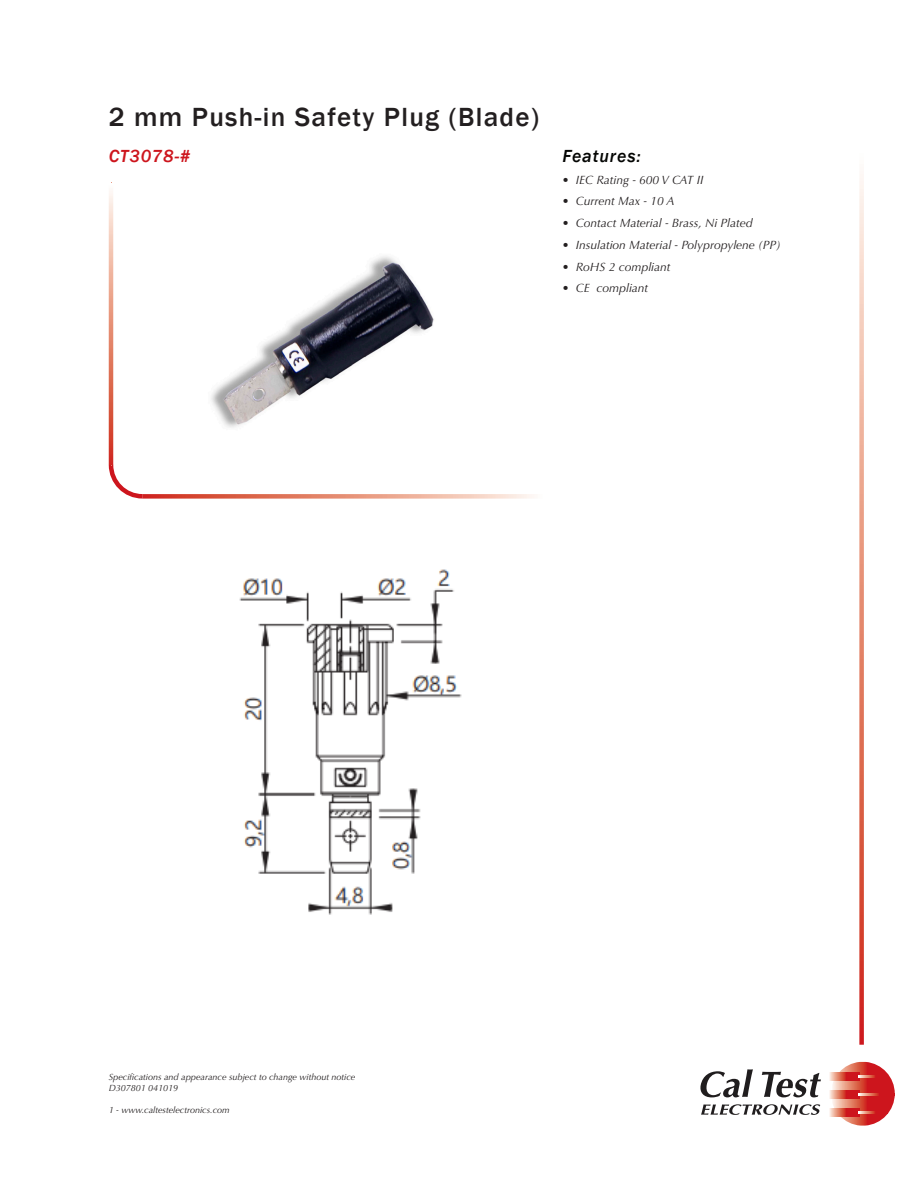
<style>
.page{position:relative;width:918px;height:1188px;background:#fff}
.page>*{position:absolute;margin:0;border:0;box-sizing:border-box;transform-origin:0 0}
.t1{font:500 27px "Franklin Gothic";letter-spacing:.05em;color:#231f20}
.t2{font:italic 500 18px "Franklin Gothic";letter-spacing:.05em;color:#040503}
.t3{font:italic 500 18px "Franklin Gothic";letter-spacing:.05em;color:#cd151d}
.t4{font:italic 12px "Optima";color:#231f20}
.t5{font:italic 9px/10.8px "Optima";color:#231f20}
</style>
<div class="page">
<img style="left:113px;top:217px;width:321px;height:243px">
<svg style="left:701px;top:1104px;width:119px;height:11px"></svg>
<svg style="left:700px;top:1069px;width:53px;height:28px"></svg>
<svg style="left:762px;top:1072px;width:59px;height:25px"></svg>
<svg style="left:831px;top:1062px;width:64px;height:64px;background:#d74c46"></svg>
<svg style="left:829px;top:1109px;width:30px;height:7px"></svg>
<svg style="left:829px;top:1091px;width:30px;height:7px"></svg>
<svg style="left:829px;top:1073px;width:30px;height:7px"></svg>
<svg style="left:859px;top:1075px;width:29px;height:2px"></svg>
<svg style="left:859px;top:1094px;width:35px;height:1px"></svg>
<svg style="left:859px;top:1111px;width:29px;height:2px"></svg>
<svg style="left:859px;top:174px;width:5px;height:871px;background:#e79684"></svg>
<svg style="left:108px;top:460px;width:34px;height:39px"></svg>
<svg style="left:109px;top:191px;width:4px;height:274px"></svg>
<svg style="left:142px;top:494px;width:392px;height:5px;background:#e79886"></svg>
<img style="left:239px;top:569px;width:223px;height:346px">
<h1 class="t1" style="left:109px;top:100px;width:432px">2 mm Push-in Safety Plug (Blade)</h1>
<h2 class="t3" style="left:109px;top:145px;width:83px">CT3078-#</h2>
<h2 class="t2" style="left:562px;top:145px;width:80px">Features:</h2>
<p class="t4" style="left:562px;top:173px;width:143px">• IEC Rating - 600 V CAT II</p>
<p class="t4" style="left:562px;top:194px;width:114px">• Current Max - 10 A</p>
<p class="t4" style="left:562px;top:216px;width:192px">• Contact Material - Brass, Ni Plated</p>
<p class="t4" style="left:562px;top:238px;width:220px">• Insulation Material - Polypropylene (PP)</p>
<p class="t4" style="left:562px;top:260px;width:109px">• RoHS 2 compliant</p>
<p class="t4" style="left:562px;top:281px;width:87px">• CE compliant</p>
<p class="t5" style="left:109px;top:1072px;width:248px">Specifications and appearance subject to change without notice<br>D307801 041019</p>
<p class="t5" style="left:109px;top:1104px;width:123px">1 - www.caltestelectronics.com</p>
</div>
